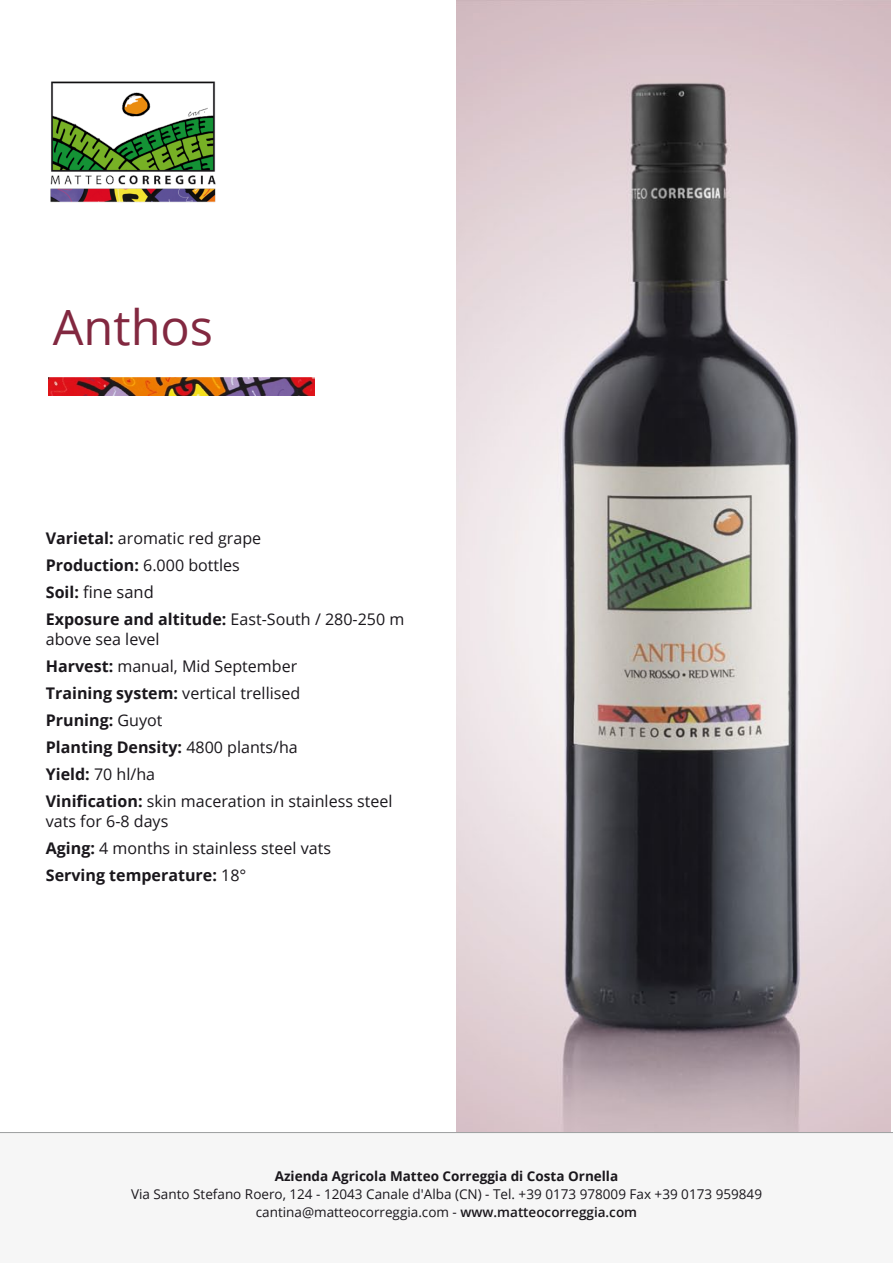
<style>
.page{position:relative;width:893px;height:1263px;background:#fff}
.page>*{position:absolute;margin:0;border:0;box-sizing:border-box;transform-origin:0 0}
.t1{font:48.6px "Open Sans";color:#822840}
.t2{font:16.5px "Open Sans";color:#1a171c}
.t3{font:16.05px/27px "Open Sans";color:#1a171c}
.t4{font:13.5px/18px "Open Sans";color:#1a171c;text-align:center}
.t5{font:700 13.5px "Open Sans";color:#1a171c}
.s1{font-weight:700}
.s2{font-weight:700;font-size:16.05px}
.s3{font-weight:600}
</style>
<div class="page">
<img style="left:456px;top:0;width:434px;height:1132px">
<img style="left:48px;top:377px;width:266px;height:19px">
<div style="left:0;top:1132px;width:893px;height:131px;background:#f6f6f6"></div>
<img style="left:50px;top:81px;width:165px;height:121px">
<hr style="left:0;top:1132px;width:893px;height:1px;background:#9c9e9f">
<h1 class="t1" style="left:53px;top:294px;width:162px">Anthos</h1>
<p class="t3" style="left:46px;top:524px;width:217px"><span class="s1">Varietal:</span> aromatic red grape<br><span class="s1">Production:</span> 6.000 bottles</p>
<p class="t2" style="left:46px;top:581px;width:110px"><span class="s2">Soil:</span> fine sand</p>
<p class="t3" style="left:46px;top:609px;width:360px;line-height:19.8px"><span class="s1">Exposure and altitude:</span> East-South / 280-250 m above sea level</p>
<p class="t3" style="left:46px;top:652px;width:348px"><span class="s1">Harvest:</span> manual, Mid September<br><span class="s1">Training system:</span> vertical trellised<br><span class="s1">Pruning:</span> Guyot<br><span class="s1">Planting Density:</span> 4800 plants/ha<br><span class="s1">Yield:</span> 70 hl/ha<br><span class="s1">Vinification:</span> skin maceration in stainless steel</p>
<p class="t3" style="left:46px;top:807px;width:287px">vats for 6-8 days<br><span class="s1">Aging:</span> 4 months in stainless steel vats<br><span class="s1">Serving temperature:</span> 18°</p>
<p class="t5" style="left:275px;top:1167px;width:345px">Azienda Agricola Matteo Correggia di Costa Ornella</p>
<p class="t4" style="left:131px;top:1185px;width:632px">Via Santo Stefano Roero, 124 - 12043 Canale d'Alba (CN) - Tel. +39 0173 978009 Fax +39 0173 959849 cantina@matteocorreggia.com - <span class="s3">www.matteocorreggia.com</span></p>
</div>
